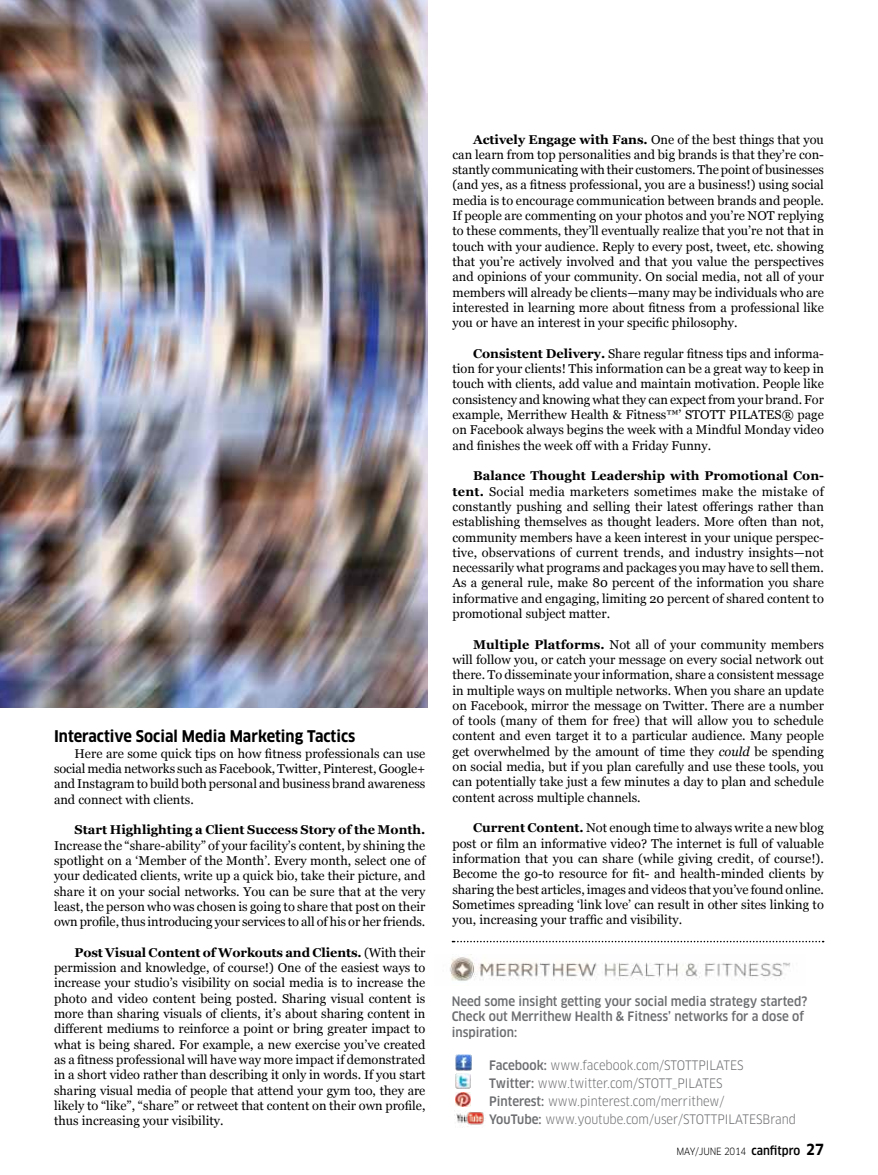
<style>
.page{position:relative;width:878px;height:1175px;background:#fff}
.page>*{position:absolute;margin:0;border:0;box-sizing:border-box;transform-origin:0 0}
.t1{font:700 condensed 15.75px "Clan Pro";color:#000}
.t2{font:12.75px/15.3px "Georgia";color:#000;text-align:justify}
.t3{font:condensed 12.75px/18px "Clan Pro";color:#6d6e71}
.t4{font:500 condensed 12.75px/15.3px "Clan Pro";color:#6d6e71}
.t5{font:700 12.75px "Georgia";color:#000}
.t6{font:condensed 9.75px "Clan Pro";letter-spacing:-.02em;color:#000}
.s1{font-weight:700}
.s2{font-style:italic}
.s3{font-weight:500}
.s4{font-weight:500;font-size:12px}
.s5{font-weight:700;font-size:15px}
</style>
<div class="page">
<img style="left:0;top:0;width:427px;height:707px">
<img style="left:450px;top:954px;width:341px;height:27px">
<img style="left:456px;top:1073px;width:15px;height:15px">
<img style="left:455px;top:1054px;width:16px;height:16px">
<img style="left:456px;top:1092px;width:15px;height:14px">
<img style="left:454px;top:1112px;width:30px;height:15px">
<svg style="left:452px;top:940px;width:371px;height:2px"></svg>
<p class="t1" style="left:54px;top:727px;width:303px">Interactive Social Media Marketing Tactics</p>
<p class="t2" style="left:54px;top:746px;width:373px;text-indent:21px">Here are some quick tips on how fitness professionals can use social media networks such as Facebook, Twitter, Pinterest, Google+ and Instagram to build both personal and business brand awareness and connect with clients.</p>
<p class="t5" style="left:75px;top:822px;width:352px">Start Highlighting a Client Success Story of the Month.</p>
<p class="t2" style="left:54px;top:838px;width:373px">Increase the “share-ability” of your facility’s content, by shining the spotlight on a ‘Member of the Month’. Every month, select one of your dedicated clients, write up a quick bio, take their picture, and share it on your social networks. You can be sure that at the very least, the person who was chosen is going to share that post on their own profile, thus introducing your services to all of his or her friends.</p>
<p class="t2" style="left:54px;top:945px;width:373px;text-indent:21px"><span class="s1">Post Visual Content of Workouts and Clients.</span> (With their permission and knowledge, of course!) One of the easiest ways to increase your studio’s visibility on social media is to increase the photo and video content being posted. Sharing visual content is more than sharing visuals of clients, it’s about sharing content in different mediums to reinforce a point or bring greater impact to what is being shared. For example, a new exercise you’ve created as a fitness professional will have way more impact if demonstrated in a short video rather than describing it only in words. If you start sharing visual media of people that attend your gym too, they are likely to “like”, “share” or retweet that content on their own profile, thus increasing your visibility.</p>
<p class="t2" style="left:452px;top:132px;width:373px;text-indent:21px"><span class="s1">Actively Engage with Fans.</span> One of the best things that you can learn from top personalities and big brands is that they’re con&shy;stantly communicating with their customers. The point of businesses (and yes, as a fitness professional, you are a business!) using social media is to encourage communication between brands and people.<br>If people are commenting on your photos and you’re NOT replying to these comments, they’ll eventually realize that you’re not that in touch with your audience. Reply to every post, tweet, etc. showing that you’re actively involved and that you value the perspectives and opinions of your community. On social media, not all of your members will already be clients—many may be individuals who are interested in learning more about fitness from a professional like you or have an interest in your specific philosophy.</p>
<p class="t2" style="left:452px;top:346px;width:373px;text-indent:21px"><span class="s1">Consistent Delivery.</span> Share regular fitness tips and informa&shy;tion for your clients! This information can be a great way to keep in touch with clients, add value and maintain motivation. People like consistency and knowing what they can expect from your brand. For example, Merrithew Health &amp; Fitness™’ STOTT PILATES® page on Facebook always begins the week with a Mindful Monday video and finishes the week off with a Friday Funny.</p>
<p class="t2" style="left:452px;top:469px;width:373px;text-indent:21px"><span class="s1">Balance Thought Leadership with Promotional Con&shy;tent.</span> Social media marketers sometimes make the mistake of constantly pushing and selling their latest offerings rather than establishing themselves as thought leaders. More often than not, community members have a keen interest in your unique perspec&shy;tive, observations of current trends, and industry insights—not necessarily what programs and packages you may have to sell them.<br>As a general rule, make 80 percent of the information you share informative and engaging, limiting 20 percent of shared content to promotional subject matter.</p>
<p class="t2" style="left:452px;top:637px;width:373px;text-indent:21px"><span class="s1">Multiple Platforms.</span> Not all of your community members will follow you, or catch your message on every social network out there. To disseminate your information, share a consistent message in multiple ways on multiple networks. When you share an update on Facebook, mirror the message on Twitter. There are a number of tools (many of them for free) that will allow you to schedule content and even target it to a particular audience. Many people get overwhelmed by the amount of time they <span class="s2">could</span> be spending on social media, but if you plan carefully and use these tools, you can potentially take just a few minutes a day to plan and schedule content across multiple channels.</p>
<p class="t2" style="left:452px;top:820px;width:373px;text-indent:21px"><span class="s1">Current Content.</span> Not enough time to always write a new blog post or film an informative video? The internet is full of valuable information that you can share (while giving credit, of course!).<br>Become the go-to resource for fit- and health-minded clients by sharing the best articles, images and videos that you’ve found online.<br>Sometimes spreading ‘link love’ can result in other sites linking to you, increasing your traffic and visibility.</p>
<p class="t4" style="left:451px;top:993px;width:357px">Need some insight getting your social media strategy started?<br>Check out Merrithew Health &amp; Fitness’ networks for a dose of inspiration:</p>
<p class="t3" style="left:489px;top:1056px;width:308px"><span class="s3">Facebook:</span> www.facebook.com/STOTTPILATES<br><span class="s3">Twitter:</span> www.twitter.com/STOTT_PILATES<br><span class="s3">Pinterest:</span> www.pinterest.com/merrithew/<br><span class="s3">YouTube:</span> www.youtube.com/user/STOTTPILATESBrand</p>
<p class="t6" style="left:676px;top:1145px;width:149px">MAY/JUNE 2014 <span class="s4">canfitpro</span> <span class="s5">27</span></p>
</div>
